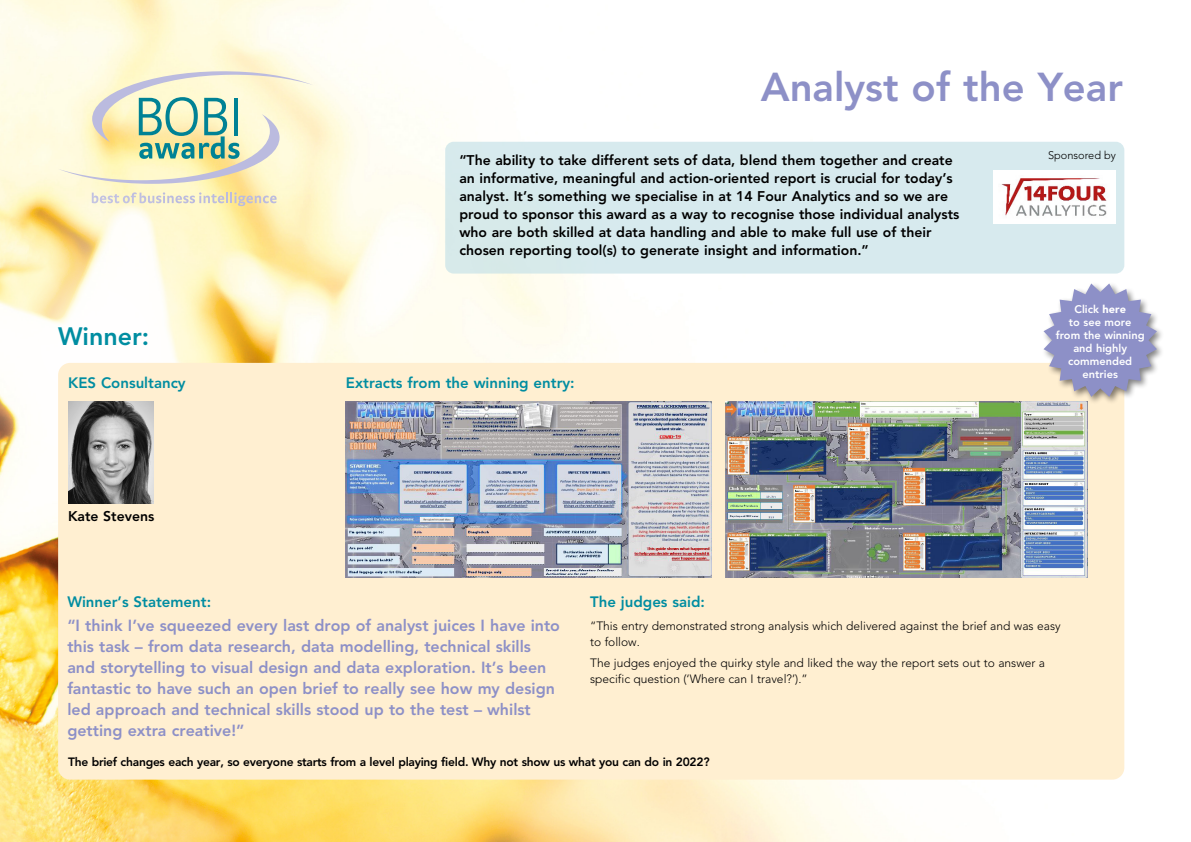
<style>
.page{position:relative;width:1191px;height:842px;background:#fff}
.page>*{position:absolute;margin:0;border:0;box-sizing:border-box;transform-origin:0 0}
.t1{font:800 40px "Avenir";color:#8d90c7}
.t2{font:800 25px "Avenir";color:#008da1}
.t3{font:800 16px/21px "Avenir";color:#8d90c7}
.t4{font:800 15px "Avenir";color:#008da1}
.t5{font:800 14px/18px "Avenir";color:#000}
.t6{font:300 12px/15.5px "Avenir";color:#000}
.t7{font:800 12px "Avenir";letter-spacing:-.02em;color:#000}
.t8{font:800 11px/13px "Avenir";color:#fff;text-align:center}
.t9{font:300 11px "Avenir";color:#000}
.s1{font-weight:900}
</style>
<div class="page">
<img style="left:0;top:0;width:1125px;height:842px">
<svg style="left:258px;top:192px;width:18px;height:14px"></svg>
<svg style="left:58px;top:71px;width:255px;height:113px;background:#e5e7c6"></svg>
<hr style="left:234px;top:98px;width:4px;height:37px;background:#008295">
<svg style="left:0;top:179px;width:258px;height:326px"></svg>
<div style="left:58px;top:363px;width:1066px;height:417px;background:#ffefd1;border-radius:12px"></div>
<img style="left:346px;top:401px;width:365px;height:176px">
<img style="left:726px;top:401px;width:361px;height:176px">
<div style="left:445px;top:142px;width:679px;height:132px;background:#d7eaee;border-radius:9px"></div>
<div style="left:1041px;top:281px;width:124px;height:124px;background:#000;opacity:.5"></div>
<svg style="left:1043px;top:283px;width:114px;height:114px"></svg>
<img style="left:68px;top:401px;width:85px;height:102px">
<div style="left:993px;top:170px;width:122px;height:54px;background:#fff"></div>
<img style="left:1001px;top:178px;width:106px;height:38px">
<h1 class="t1" style="left:760px;top:64px;width:364px">Analyst of the Year</h1>
<h2 class="t2" style="left:58px;top:322px;width:93px">Winner:</h2>
<p class="t4" style="left:68px;top:374px;width:119px">KES Consultancy</p>
<p class="t5" style="left:68px;top:507px;width:88px">Kate Stevens</p>
<p class="t5" style="left:459px;top:151px;width:501px">“The ability to take different sets of data, blend them together and create an informative, meaningful and action-oriented report is crucial for today’s analyst. It’s something we specialise in at 14 Four Analytics and so we are proud to sponsor this award as a way to recognise those individual analysts who are both skilled at data handling and able to make full use of their chosen reporting tool(s) to generate insight and information.”</p>
<p class="t4" style="left:346px;top:374px;width:230px">Extracts from the winning entry:</p>
<p class="t9" style="left:1048px;top:148px;width:69px">Sponsored by</p>
<p class="t8" style="left:1055px;top:303px;width:90px">Click <span class="s1">here<br></span>to see more from the winning and highly commended entries</p>
<p class="t4" style="left:67px;top:593px;width:145px">Winner’s Statement:</p>
<p class="t3" style="left:67px;top:614px;width:494px">“I think I’ve squeezed every last drop of analyst juices I have into this task – from data research, data modelling, technical skills and storytelling to visual design and data exploration. It’s been fantastic to have such an open brief to really see how my design led approach and technical skills stood up to the test – whilst getting extra creative!”</p>
<p class="t4" style="left:590px;top:593px;width:116px">The judges said:</p>
<p class="t6" style="left:590px;top:618px;width:472px">“This entry demonstrated strong analysis which delivered against the brief and was easy to follow.</p>
<p class="t6" style="left:590px;top:655px;width:456px">The judges enjoyed the quirky style and liked the way the report sets out to answer a specific question (‘Where can I travel?’).”</p>
<p class="t7" style="left:68px;top:755px;width:643px">The brief changes each year, so everyone starts from a level playing field. Why not show us what you can do in 2022?</p>
</div>
